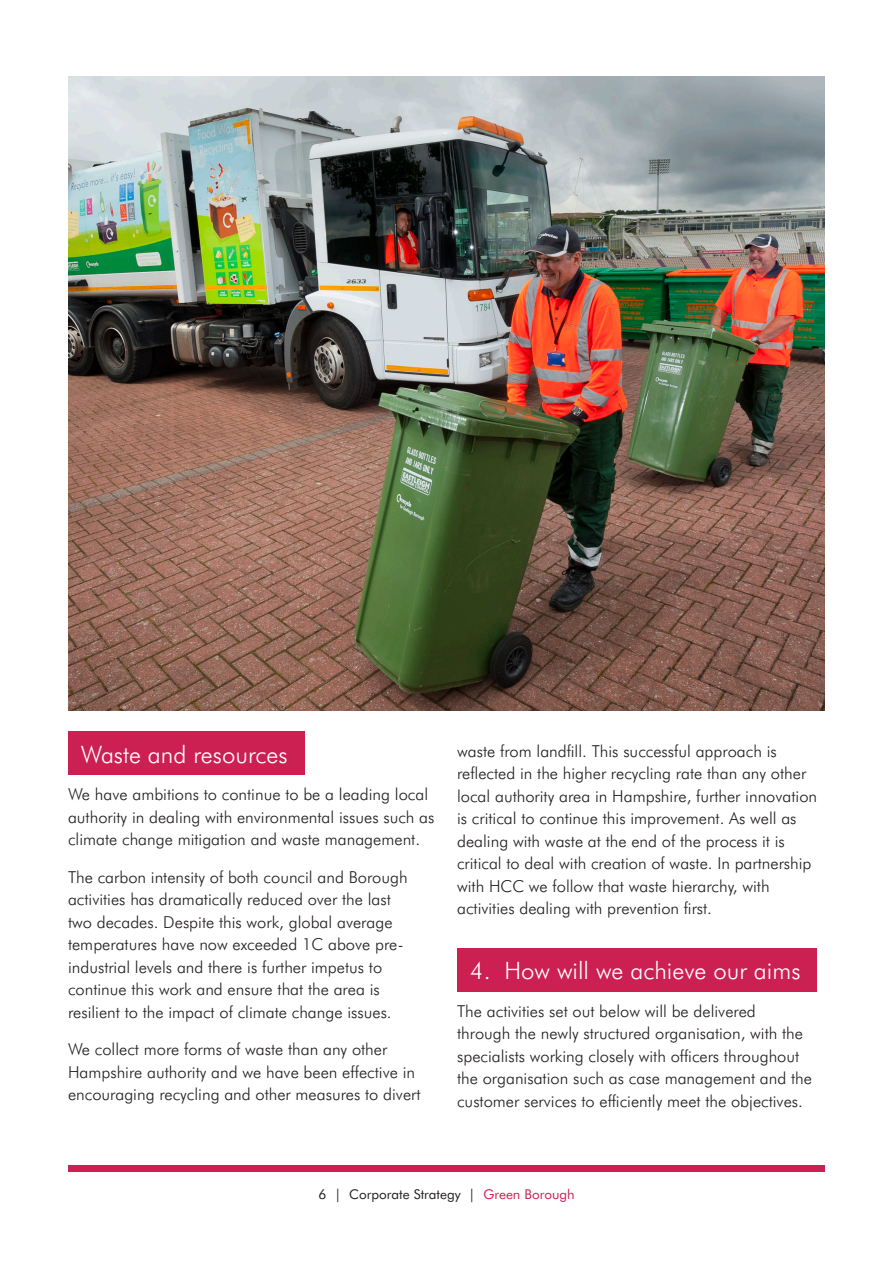
<style>
.page{position:relative;width:893px;height:1263px;background:#fff}
.page>*{position:absolute;margin:0;border:0;box-sizing:border-box;transform-origin:0 0}
.No_Spacing{font:300 24px "Futura BT";color:#fff}
.No_Spacing-2{font:300 16.5px/22.5px "Futura BT";color:#231f20}
.t1{font:13.5px "Futura BT";color:#231f20}
.s1{color:#cd2052}
</style>
<div class="page">
<div style="left:68px;top:1165px;width:757px;height:6px;background:#cd2052"></div>
<div style="left:457px;top:948px;width:359px;height:44px;background:#cd2052"></div>
<div style="left:68px;top:731px;width:236px;height:44px;background:#cd2052"></div>
<img style="left:68px;top:77px;width:757px;height:633px">
<p class="No_Spacing" style="left:81px;top:739px;width:208px">Waste and resources</p>
<p class="No_Spacing-2" style="left:68px;top:783px;width:368px">We have ambitions to continue to be a leading local authority in dealing with environmental issues such as climate change mitigation and waste management.</p>
<p class="No_Spacing-2" style="left:68px;top:865px;width:341px">The carbon intensity of both council and Borough activities has dramatically reduced over the last two decades. Despite this work, global average temperatures have now exceeded 1C above pre&shy;industrial levels and there is further impetus to continue this work and ensure that the area is resilient to the impact of climate change issues.</p>
<p class="No_Spacing-2" style="left:68px;top:1038px;width:354px">We collect more forms of waste than any other<br>Hampshire authority and we have been effective in encouraging recycling and other measures to divert</p>
<p class="No_Spacing-2" style="left:457px;top:739px;width:361px">waste from landfill. This successful approach is reflected in the higher recycling rate than any other local authority area in Hampshire, further innovation is critical to continue this improvement. As well as dealing with waste at the end of the process it is critical to deal with creation of waste. In partnership with HCC we follow that waste hierarchy, with activities dealing with prevention first.</p>
<p class="No_Spacing" style="left:470px;top:956px;width:332px">4. How will we achieve our aims</p>
<p class="No_Spacing-2" style="left:457px;top:999px;width:356px">The activities set out below will be delivered through the newly structured organisation, with the specialists working closely with officers throughout the organisation such as case management and the customer services to efficiently meet the objectives.</p>
<p class="t1" style="left:319px;top:1186px;width:258px">6 | Corporate Strategy | <span class="s1">Green Borough</span></p>
</div>
